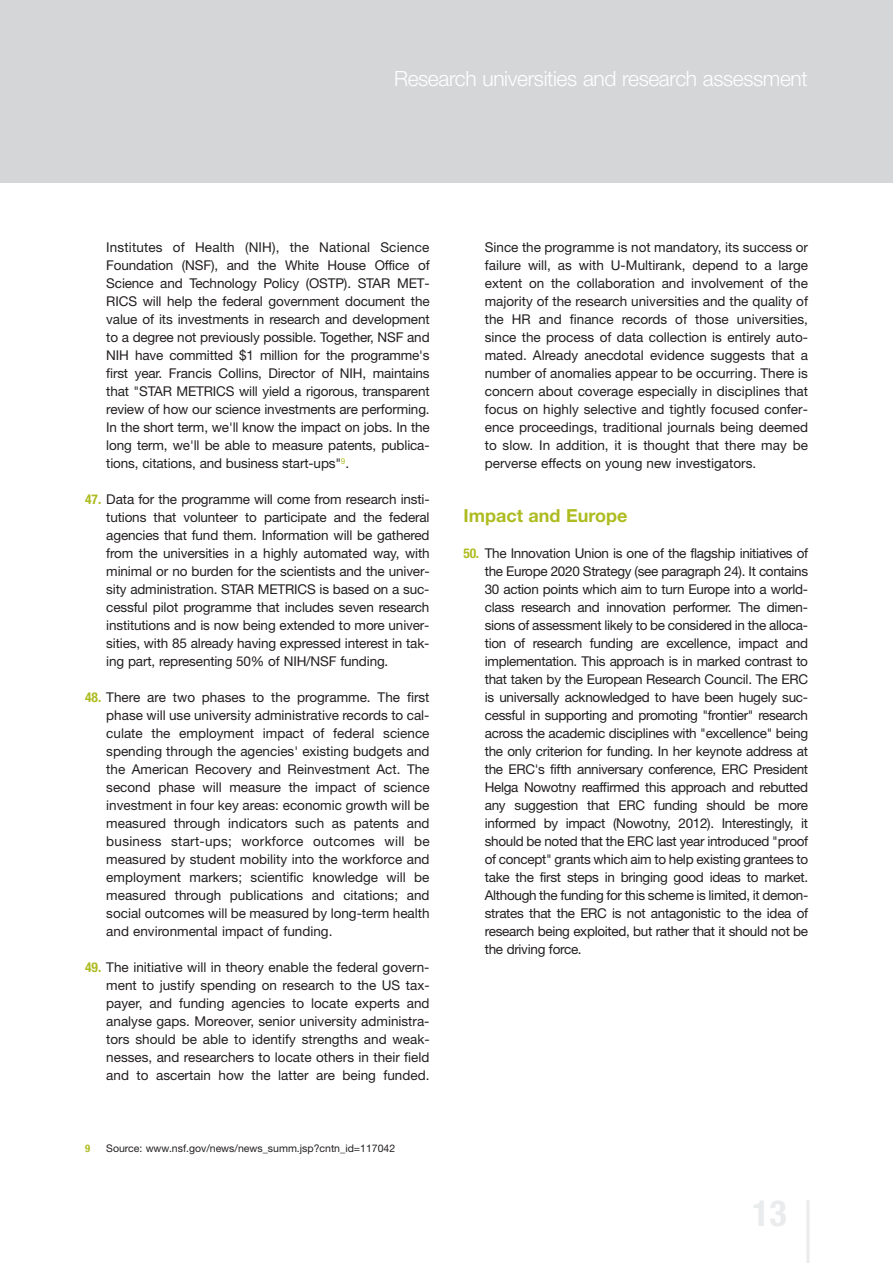
<style>
.page{position:relative;width:893px;height:1263px;background:#fff}
.page>*{position:absolute;margin:0;border:0;box-sizing:border-box;transform-origin:0 0}
.t1{font:700 condensed 36px "Helvetica Neue LT Std";color:#eaebec}
.t2{font:300 21px "Helvetica Neue LT Std";letter-spacing:-.015em;color:#fff}
.t3{font:700 18px "Helvetica Neue LT Std";color:#aebc21}
.t4{font:13.5px/18px "Helvetica Neue LT Std";letter-spacing:-.01em;color:#231f20;text-align:justify}
.t5{font:10.5px "Helvetica Neue LT Std";color:#231f20}
.t6{font:700 condensed 10.5px "Helvetica Neue LT Std";color:#aebc21}
.s1{font-weight:700;font-stretch:condensed;color:#aebc21}
</style>
<div class="page">
<div style="left:0;top:0;width:893px;height:183px;background:#d5d6d8"></div>
<hr style="left:806px;top:1200px;width:3px;height:63px;background:#eaebec">
<h2 class="t2" style="left:394px;top:71px;width:415px">Research universities and research assessment</h2>
<p class="t4" style="left:106px;top:240px;width:325px">Institutes of Health (NIH), the National Science Foundation (NSF), and the White House Office of Science and Technology Policy (OSTP). STAR MET-RICS will help the federal government document the value of its investments in research and development to a degree not previously possible. Together, NSF and NIH have committed $1 million for the programme's first year. Francis Collins, Director of NIH, maintains that "STAR METRICS will yield a rigorous, transparent review of how our science investments are performing.<br>In the short term, we'll know the impact on jobs. In the long term, we'll be able to measure patents, publica&shy;tions, citations, and business start-ups"<sup>9</sup>.</p>
<p class="t4" style="left:106px;top:492px;width:325px;text-indent:-21px"><span class="s1">47.</span> Data for the programme will come from research insti&shy;tutions that volunteer to participate and the federal agencies that fund them. Information will be gathered from the universities in a highly automated way, with minimal or no burden for the scientists and the univer&shy;sity administration. STAR METRICS is based on a suc&shy;cessful pilot programme that includes seven research institutions and is now being extended to more univer&shy;sities, with 85 already having expressed interest in tak&shy;ing part, representing 50% of NIH/NSF funding.</p>
<p class="t4" style="left:106px;top:690px;width:325px;text-indent:-21px"><span class="s1">48.</span> There are two phases to the programme. The first phase will use university administrative records to cal&shy;culate the employment impact of federal science spending through the agencies' existing budgets and the American Recovery and Reinvestment Act. The second phase will measure the impact of science investment in four key areas: economic growth will be measured through indicators such as patents and business start-ups; workforce outcomes will be measured by student mobility into the workforce and employment markers; scientific knowledge will be measured through publications and citations; and social outcomes will be measured by long-term health and environmental impact of funding.</p>
<p class="t4" style="left:106px;top:960px;width:325px;text-indent:-21px"><span class="s1">49.</span> The initiative will in theory enable the federal govern&shy;ment to justify spending on research to the US tax&shy;payer, and funding agencies to locate experts and analyse gaps. Moreover, senior university administra&shy;tors should be able to identify strengths and weak&shy;nesses, and researchers to locate others in their field and to ascertain how the latter are being funded.</p>
<p class="t6" style="left:85px;top:1145px;width:7px">9</p>
<p class="t5" style="left:106px;top:1145px;width:290px">Source: www.nsf.gov/news/news_summ.jsp?cntn_id=117042</p>
<p class="t4" style="left:485px;top:240px;width:325px">Since the programme is not mandatory, its success or failure will, as with U-Multirank, depend to a large extent on the collaboration and involvement of the majority of the research universities and the quality of the HR and finance records of those universities, since the process of data collection is entirely auto&shy;mated. Already anecdotal evidence suggests that a number of anomalies appear to be occurring. There is concern about coverage especially in disciplines that focus on highly selective and tightly focused confer&shy;ence proceedings, traditional journals being deemed to slow. In addition, it is thought that there may be perverse effects on young new investigators.</p>
<h3 class="t3" style="left:463px;top:509px;width:165px">Impact and Europe</h3>
<p class="t4" style="left:485px;top:546px;width:325px;text-indent:-21px"><span class="s1">50.</span> The Innovation Union is one of the flagship initiatives of the Europe 2020 Strategy (see paragraph 24). It contains 30 action points which aim to turn Europe into a world&shy;class research and innovation performer. The dimen&shy;sions of assessment likely to be considered in the alloca&shy;tion of research funding are excellence, impact and implementation. This approach is in marked contrast to that taken by the European Research Council. The ERC is universally acknowledged to have been hugely suc&shy;cessful in supporting and promoting "frontier" research across the academic disciplines with "excellence" being the only criterion for funding. In her keynote address at the ERC's fifth anniversary conference, ERC President Helga Nowotny reaffirmed this approach and rebutted any suggestion that ERC funding should be more informed by impact (Nowotny, 2012). Interestingly, it should be noted that the ERC last year introduced "proof of concept" grants which aim to help existing grantees to take the first steps in bringing good ideas to market.<br>Although the funding for this scheme is limited, it demon&shy;strates that the ERC is not antagonistic to the idea of research being exploited, but rather that it should not be the driving force.</p>
<h1 class="t1" style="left:752px;top:1200px;width:36px">13</h1>
</div>
